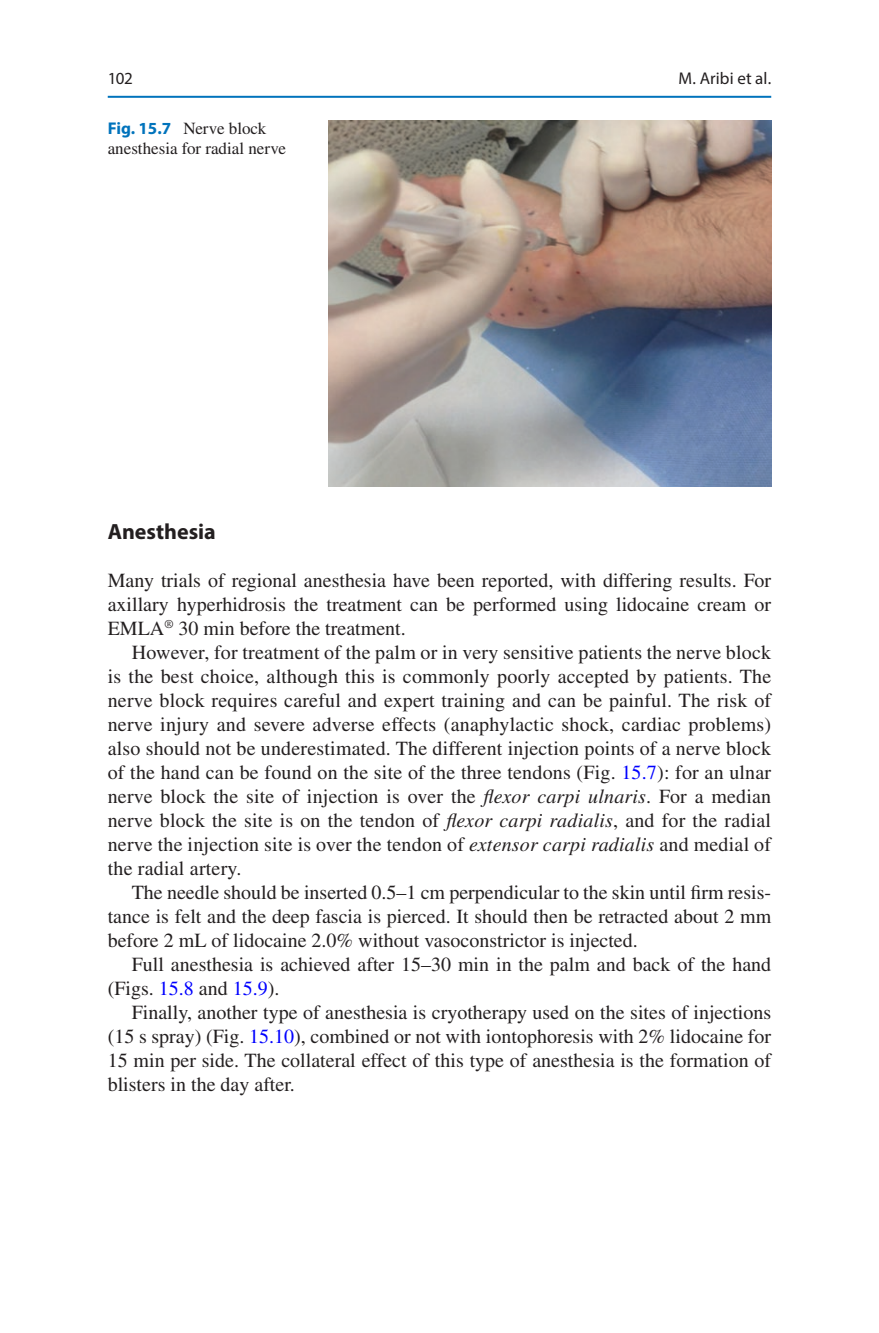
<style>
.page{position:relative;width:879px;height:1333px;background:#fff}
.page>*{position:absolute;margin:0;border:0;box-sizing:border-box;transform-origin:0 0}
.t1{font:700 22px "Mtrsww Myriad Pro";color:#231f20}
.t2{font:20px/24px "Xfjpyn Times LT Std";color:#231f20;text-align:justify}
.t3{font:17px/20px "Sblmns STIX General";color:#231f20}
.t4{font:17px "Ltjhtw Myriad Pro";letter-spacing:.005em;color:#231f20}
.t5{font:17px "Hyxkfy Myriad Pro";color:#231f20}
.s1{font-family:"Mtrsww Myriad Pro";font-weight:700;color:#0073bc}
.s2{color:#00f}
.s3{font-family:"Hgtdwt Times LT Std";font-style:italic}
</style>
<div class="page">
<img style="left:329px;top:121px;width:442px;height:365px">
<hr style="left:108px;top:96px;width:663px;height:2px;background:#0073bc">
<p class="t5" style="left:108px;top:68px;width:27px">102</p>
<p class="t3" style="left:108px;top:119px;width:180px"><span class="s1">Fig. 15.7</span> Nerve block anesthesia for radial nerve</p>
<p class="t4" style="left:678px;top:68px;width:94px">M. Aribi et al.</p>
<p class="t1" style="left:108px;top:517px;width:110px">Anesthesia</p>
<p class="t2" style="left:108px;top:568px;width:665px">Many trials of regional anesthesia have been reported, with differing results. For axillary hyperhidrosis the treatment can be performed using lidocaine cream or EMLA<sup>®</sup> 30 min before the treatment.</p>
<p class="t2" style="left:108px;top:640px;width:665px;text-indent:24px">However, for treatment of the palm or in very sensitive patients the nerve block is the best choice, although this is commonly poorly accepted by patients. The nerve block requires careful and expert training and can be painful. The risk of nerve injury and severe adverse effects (anaphylactic shock, cardiac problems) also should not be underestimated. The different injection points of a nerve block of the hand can be found on the site of the three tendons (Fig. <span class="s2">15.7</span>): for an ulnar nerve block the site of injection is over the <span class="s3">flexor carpi ulnaris</span>. For a median nerve block the site is on the tendon of <span class="s3">flexor carpi radialis</span>, and for the radial nerve the injection site is over the tendon of <span class="s3">extensor carpi radialis</span> and medial of the radial artery.</p>
<p class="t2" style="left:108px;top:880px;width:665px;text-indent:24px">The needle should be inserted 0.5–1 cm perpendicular to the skin until firm resis&shy;tance is felt and the deep fascia is pierced. It should then be retracted about 2 mm before 2 mL of lidocaine 2.0% without vasoconstrictor is injected.</p>
<p class="t2" style="left:108px;top:952px;width:665px;text-indent:24px">Full anesthesia is achieved after 15–30 min in the palm and back of the hand (Figs. <span class="s2">15.8</span> and <span class="s2">15.9</span>).</p>
<p class="t2" style="left:108px;top:1000px;width:665px;text-indent:24px">Finally, another type of anesthesia is cryotherapy used on the sites of injections (15 s spray) (Fig. <span class="s2">15.10</span>), combined or not with iontophoresis with 2% lidocaine for 15 min per side. The collateral effect of this type of anesthesia is the formation of blisters in the day after.</p>
</div>
